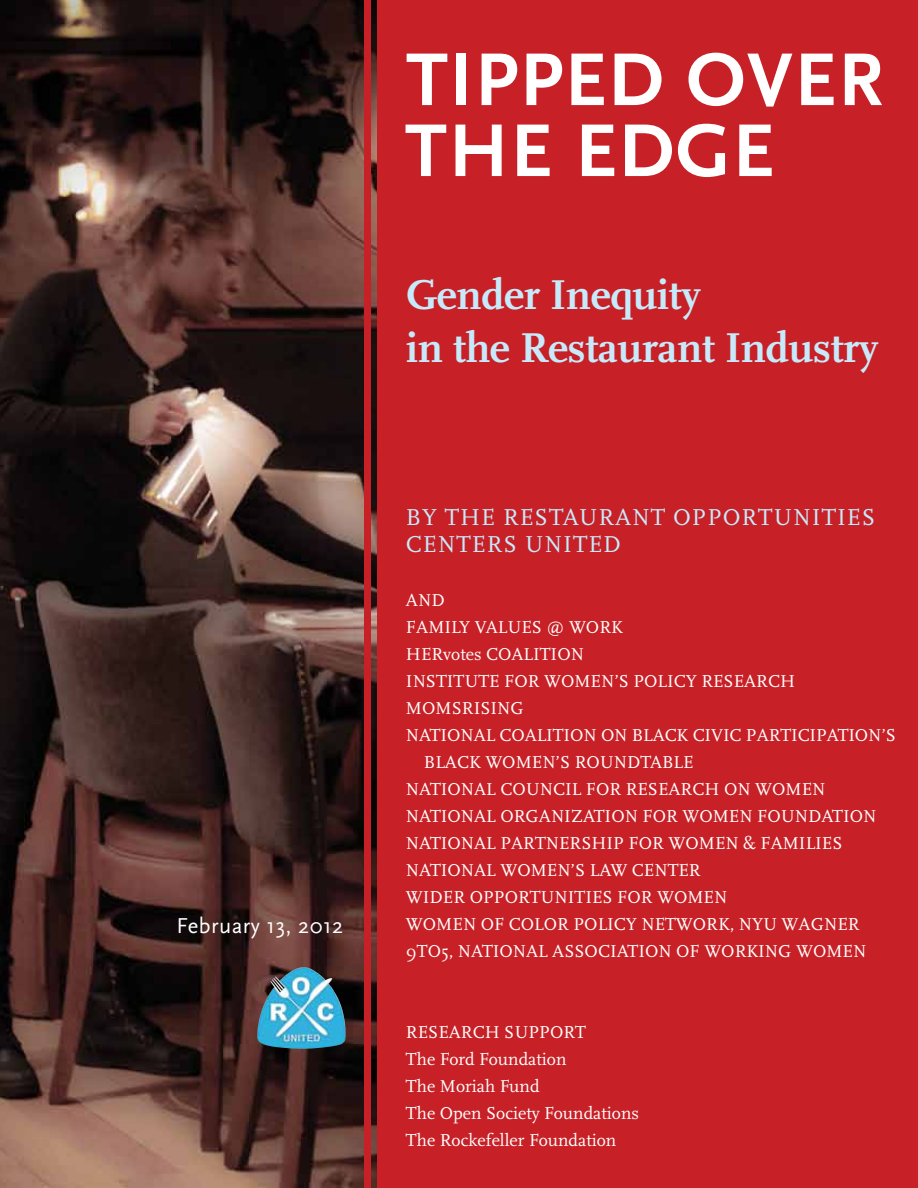
<style>
.page{position:relative;width:918px;height:1188px;background:#fff}
.page>*{position:absolute;margin:0;border:0;box-sizing:border-box;transform-origin:0 0}
.t1{font:700 78px "Scala Sans";letter-spacing:.02em;color:#fff}
.t2{font:700 43.5px/52.9px "Scala";letter-spacing:-.01em;color:#c7eafb}
.t3{font:24px/27px "Scala";letter-spacing:.04em;color:#c7eafb}
.t4{font:22.5px "Scala Sans";letter-spacing:.02em;color:#fff}
.t5{font:18px/27px "Scala";color:#fff}
</style>
<div class="page">
<img style="left:0;top:0;width:378px;height:1188px">
<div style="left:364px;top:0;width:7px;height:1188px;background:#c72127"></div>
<div style="left:378px;top:0;width:540px;height:1188px;background:#c72127"></div>
<img style="left:257px;top:967px;width:46px;height:74px">
<p class="t4" style="left:177px;top:914px;width:168px">February 13, 2012</p>
<h1 class="t1" style="left:406px;top:38px;width:479px">TIPPED OVER</h1>
<h1 class="t1" style="left:405px;top:109px;width:371px">THE EDGE</h1>
<h2 class="t2" style="left:406px;top:269px;width:474px">Gender Inequity<br>in the Restaurant Industry</h2>
<h3 class="t3" style="left:406px;top:504px;width:471px">BY THE RESTAURANT OPPORTUNITIES<br>CENTERS UNITED</h3>
<p class="t5" style="left:406px;top:587px;width:40px">AND</p>
<p class="t5" style="left:406px;top:614px;width:218px">FAMILY VALUES @ WORK</p>
<p class="t5" style="left:406px;top:641px;width:179px">HERvotes COALITION</p>
<p class="t5" style="left:406px;top:668px;width:391px">INSTITUTE FOR WOMEN’S POLICY RESEARCH</p>
<p class="t5" style="left:406px;top:695px;width:119px">MOMSRISING</p>
<p class="t5" style="left:406px;top:722px;width:491px">NATIONAL COALITION ON BLACK CIVIC PARTICIPATION’S</p>
<p class="t5" style="left:424px;top:749px;width:271px">BLACK WOMEN’S ROUNDTABLE</p>
<p class="t5" style="left:406px;top:776px;width:421px">NATIONAL COUNCIL FOR RESEARCH ON WOMEN</p>
<p class="t5" style="left:406px;top:803px;width:375px">NATIONAL ORGANIZATION FOR WOMEN Foundation</p>
<p class="t5" style="left:406px;top:830px;width:438px">NATIONAL PARTNERSHIP FOR WOMEN &amp; FAMILIES</p>
<p class="t5" style="left:406px;top:857px;width:296px">NATIONAL WOMEN’S LAW CENTER</p>
<p class="t5" style="left:406px;top:884px;width:323px">WIDER OPPORTUNITIES FOR WOMEN</p>
<p class="t5" style="left:406px;top:911px;width:455px">WOMEN OF COLOR POLICY NETWORK, NYU WAGNER</p>
<p class="t5" style="left:406px;top:938px;width:78px">9to5, National</p>
<p class="t5" style="left:552px;top:938px;width:24px">Association</p>
<p class="t5" style="left:676px;top:938px;width:58px">of Working</p>
<p class="t5" style="left:796px;top:938px;width:72px">WOMEN</p>
<p class="t5" style="left:406px;top:1019px;width:235px;text-indent:98px">Support<br>The Ford Foundation<br>The Moriah Fund<br>The Open Society Foundations<br>The Rockefeller Foundation</p>
<p class="t5" style="left:406px;top:1019px;width:25px">Research</p>
</div>
